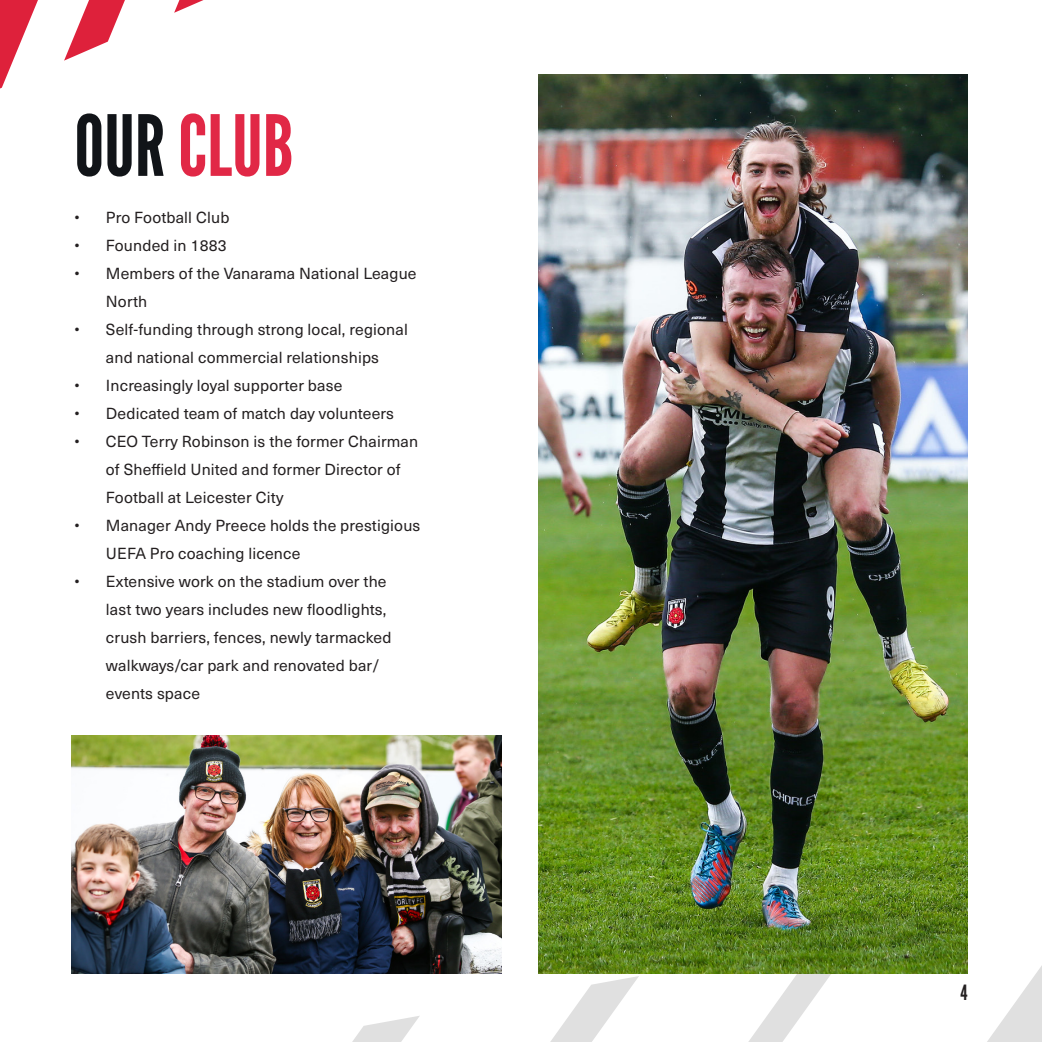
<style>
.page{position:relative;width:1042px;height:1042px;background:#fff}
.page>*{position:absolute;margin:0;border:0;box-sizing:border-box;transform-origin:0 0}
.t1{font:84px "League Gothic";color:#e12846}
.t2{font:21px "League Gothic";color:#231f20}
.t3{font:15.75px/28px "Neue Haas Unica W1 G";letter-spacing:.01em;color:#231f20}
.s1{color:#111418}
</style>
<div class="page">
<svg style="left:352px;top:1016px;width:68px;height:26px"></svg>
<svg style="left:550px;top:976px;width:89px;height:66px"></svg>
<svg style="left:748px;top:973px;width:110px;height:69px"></svg>
<svg style="left:987px;top:966px;width:55px;height:76px"></svg>
<svg style="left:0;top:0;width:38px;height:88px"></svg>
<svg style="left:64px;top:0;width:61px;height:61px"></svg>
<svg style="left:174px;top:0;width:30px;height:13px"></svg>
<img style="left:538px;top:74px;width:429px;height:899px">
<img style="left:72px;top:735px;width:429px;height:238px">
<p class="t1" style="left:74px;top:96px;width:220px"><span class="s1">OUR</span> CLUB</p>
<p class="t3" style="left:74px;top:202px;width:156px">• Pro Football Club</p>
<p class="t3" style="left:74px;top:230px;width:154px">• Founded in 1883</p>
<p class="t3" style="left:106px;top:258px;width:312px;text-indent:-32px">• Members of the Vanarama National League<br>North</p>
<p class="t3" style="left:74px;top:314px;width:335px;text-align:center">• Self-funding through strong local, regional and national commercial relationships</p>
<p class="t3" style="left:74px;top:370px;width:269px">• Increasingly loyal supporter base</p>
<p class="t3" style="left:74px;top:398px;width:321px">• Dedicated team of match day volunteers</p>
<p class="t3" style="left:106px;top:426px;width:314px;text-indent:-32px">• CEO Terry Robinson is the former Chairman of Sheffield United and former Director of<br>Football at Leicester City</p>
<p class="t3" style="left:106px;top:510px;width:316px;text-indent:-32px">• Manager Andy Preece holds the prestigious<br>UEFA Pro coaching licence</p>
<p class="t3" style="left:106px;top:566px;width:287px;text-indent:-32px">• Extensive work on the stadium over the last two years includes new floodlights, crush barriers, fences, newly tarmacked walkways/car park and renovated bar/ events space</p>
<h2 class="t2" style="left:960px;top:980px;width:9px">4</h2>
</div>
